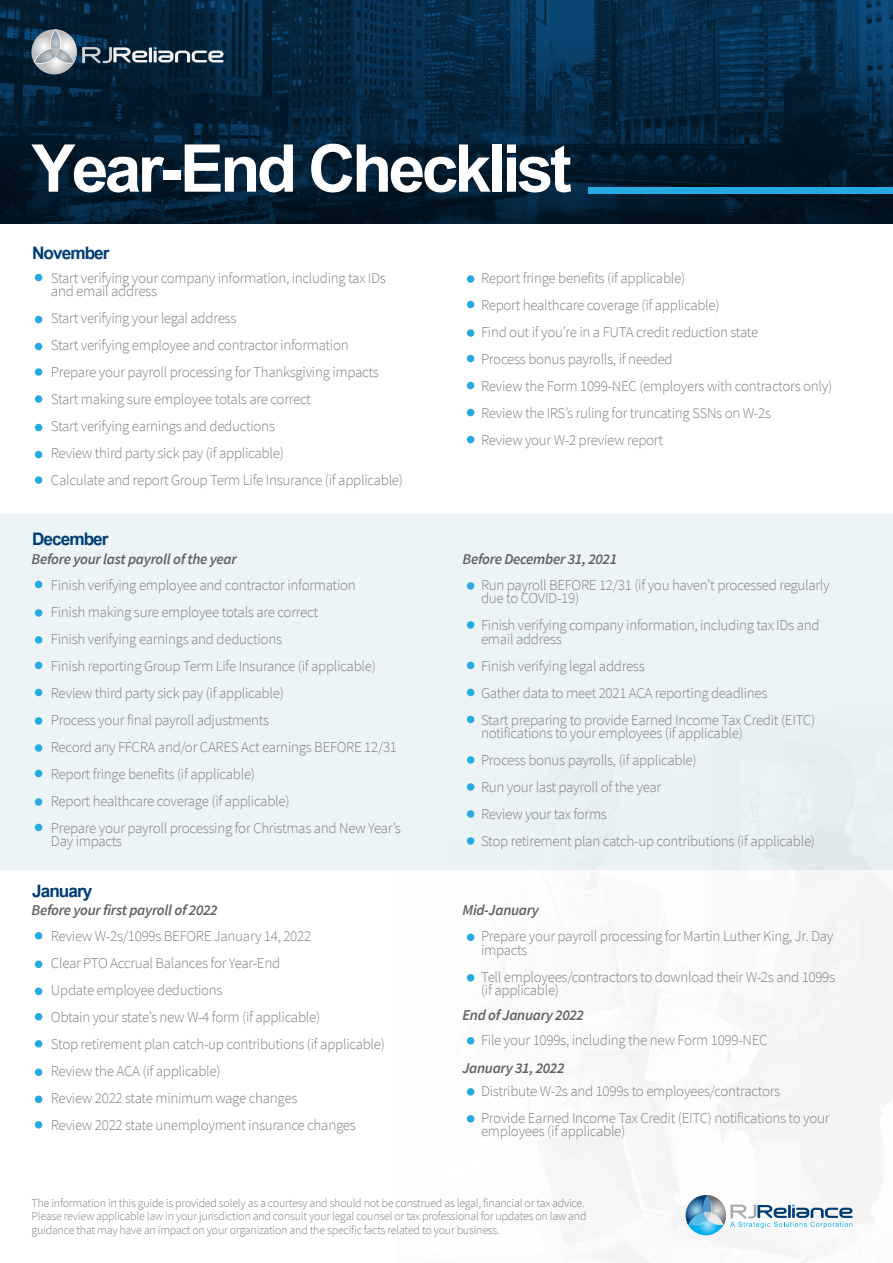
<style>
.page{position:relative;width:893px;height:1263px;background:#fff}
.page>*{position:absolute;margin:0;border:0;box-sizing:border-box;transform-origin:0 0}
.t1{font:700 92.1px "Utsaah";letter-spacing:-.04em;color:#fff}
.t2{font:700 24px "Utsaah";letter-spacing:-.04em;color:#003d76}
.t3{font:300 15px/27px "Source Sans Pro";letter-spacing:-.02em;color:#808184}
.t4{font:italic 600 15px "Source Sans Pro";letter-spacing:-.02em;color:#606060}
.t5{font:300 12px/13.5px "Source Sans Pro";letter-spacing:-.02em;color:#808184}
</style>
<div class="page">
<div style="left:396px;top:613px;width:497px;height:650px;background:#f7f7f7"></div>
<div style="left:396px;top:623px;width:185px;height:637px;background:#fdfdfd"></div>
<svg style="left:686px;top:1195px;width:166px;height:40px"></svg>
<img style="left:0;top:0;width:893px;height:31px">
<svg style="left:0;top:31px;width:893px;height:192px;background:#042238"></svg>
<div style="left:0;top:515px;width:893px;height:355px;background:#ecf4f7"></div>
<div style="left:588px;top:187px;width:305px;height:6px;background:#26aae1"></div>
<hr style="left:149px;top:47px;width:3px;height:15px;background:#f1f1f1">
<svg style="left:154px;top:47px;width:70px;height:15px"></svg>
<svg style="left:31px;top:29px;width:116px;height:45px;background:#536775"></svg>
<div style="left:35px;top:274px;width:7px;height:7px;background:#26aae1;border-radius:50%"></div>
<div style="left:35px;top:316px;width:7px;height:7px;background:#26aae1;border-radius:50%"></div>
<div style="left:35px;top:343px;width:7px;height:7px;background:#26aae1;border-radius:50%"></div>
<div style="left:35px;top:368px;width:7px;height:8px;background:#26aae1;border-radius:50%"></div>
<div style="left:35px;top:424px;width:7px;height:7px;background:#26aae1;border-radius:50%"></div>
<div style="left:35px;top:451px;width:7px;height:7px;background:#26aae1;border-radius:50%"></div>
<div style="left:35px;top:476px;width:7px;height:8px;background:#26aae1;border-radius:50%"></div>
<div style="left:35px;top:395px;width:7px;height:8px;background:#26aae1;border-radius:50%"></div>
<div style="left:467px;top:275px;width:7px;height:8px;background:#26aae1;border-radius:50%"></div>
<div style="left:467px;top:301px;width:7px;height:7px;background:#26aae1;border-radius:50%"></div>
<div style="left:467px;top:329px;width:7px;height:8px;background:#26aae1;border-radius:50%"></div>
<div style="left:467px;top:355px;width:7px;height:7px;background:#26aae1;border-radius:50%"></div>
<div style="left:467px;top:382px;width:7px;height:7px;background:#26aae1;border-radius:50%"></div>
<div style="left:467px;top:409px;width:7px;height:7px;background:#26aae1;border-radius:50%"></div>
<div style="left:467px;top:436px;width:7px;height:7px;background:#26aae1;border-radius:50%"></div>
<div style="left:35px;top:581px;width:7px;height:7px;background:#26aae1;border-radius:50%"></div>
<div style="left:35px;top:609px;width:7px;height:8px;background:#26aae1;border-radius:50%"></div>
<div style="left:35px;top:636px;width:7px;height:8px;background:#26aae1;border-radius:50%"></div>
<div style="left:35px;top:662px;width:7px;height:7px;background:#26aae1;border-radius:50%"></div>
<div style="left:35px;top:717px;width:7px;height:8px;background:#26aae1;border-radius:50%"></div>
<div style="left:35px;top:744px;width:7px;height:8px;background:#26aae1;border-radius:50%"></div>
<div style="left:35px;top:770px;width:7px;height:7px;background:#26aae1;border-radius:50%"></div>
<div style="left:35px;top:798px;width:7px;height:8px;background:#26aae1;border-radius:50%"></div>
<div style="left:35px;top:824px;width:7px;height:7px;background:#26aae1;border-radius:50%"></div>
<div style="left:35px;top:689px;width:7px;height:7px;background:#26aae1;border-radius:50%"></div>
<div style="left:467px;top:582px;width:7px;height:8px;background:#26aae1;border-radius:50%"></div>
<div style="left:467px;top:621px;width:7px;height:8px;background:#26aae1;border-radius:50%"></div>
<div style="left:467px;top:662px;width:7px;height:7px;background:#26aae1;border-radius:50%"></div>
<div style="left:467px;top:689px;width:7px;height:7px;background:#26aae1;border-radius:50%"></div>
<div style="left:467px;top:716px;width:7px;height:7px;background:#26aae1;border-radius:50%"></div>
<div style="left:467px;top:756px;width:7px;height:8px;background:#26aae1;border-radius:50%"></div>
<div style="left:467px;top:783px;width:7px;height:8px;background:#26aae1;border-radius:50%"></div>
<div style="left:467px;top:810px;width:7px;height:8px;background:#26aae1;border-radius:50%"></div>
<div style="left:467px;top:837px;width:7px;height:8px;background:#26aae1;border-radius:50%"></div>
<div style="left:35px;top:932px;width:7px;height:7px;background:#26aae1;border-radius:50%"></div>
<div style="left:35px;top:960px;width:7px;height:8px;background:#26aae1;border-radius:50%"></div>
<div style="left:35px;top:987px;width:7px;height:8px;background:#26aae1;border-radius:50%"></div>
<div style="left:35px;top:1013px;width:7px;height:7px;background:#26aae1;border-radius:50%"></div>
<div style="left:35px;top:1068px;width:7px;height:8px;background:#26aae1;border-radius:50%"></div>
<div style="left:35px;top:1095px;width:7px;height:8px;background:#26aae1;border-radius:50%"></div>
<div style="left:35px;top:1121px;width:7px;height:7px;background:#26aae1;border-radius:50%"></div>
<div style="left:35px;top:1040px;width:7px;height:7px;background:#26aae1;border-radius:50%"></div>
<div style="left:467px;top:933px;width:7px;height:8px;background:#26aae1;border-radius:50%"></div>
<div style="left:467px;top:974px;width:7px;height:7px;background:#26aae1;border-radius:50%"></div>
<div style="left:467px;top:1037px;width:7px;height:7px;background:#26aae1;border-radius:50%"></div>
<div style="left:467px;top:1088px;width:7px;height:7px;background:#26aae1;border-radius:50%"></div>
<div style="left:467px;top:1115px;width:7px;height:7px;background:#26aae1;border-radius:50%"></div>
<h1 class="t1" style="left:31px;top:118px;width:542px">Year-End Checklist</h1>
<h2 class="t2" style="left:32px;top:240px;width:79px">November</h2>
<p class="t3" style="left:51px;top:271px;width:337px;line-height:13.5px">Start verifying your company information, including tax IDs and email address</p>
<p class="t3" style="left:51px;top:305px;width:354px">Start verifying your legal address<br>Start verifying employee and contractor information<br>Prepare your payroll processing for Thanksgiving impacts Start making sure employee totals are correct<br>Start verifying earnings and deductions<br>Review third party sick pay (if applicable)<br>Calculate and report Group Term Life Insurance (if applicable)</p>
<p class="t3" style="left:481px;top:264px;width:353px">Report fringe benefits (if applicable)<br>Report healthcare coverage (if applicable)<br>Find out if you’re in a FUTA credit reduction state<br>Process bonus payrolls, if needed<br>Review the Form 1099-NEC (employers with contractors only)<br>Review the IRS’s ruling for truncating SSNs on W-2s<br>Review your W-2 preview report</p>
<h2 class="t2" style="left:32px;top:526px;width:78px">December</h2>
<p class="t4" style="left:31px;top:549px;width:207px">Before your last payroll of the year</p>
<p class="t4" style="left:462px;top:549px;width:156px">Before December 31, 2021</p>
<p class="t3" style="left:51px;top:571px;width:352px">Finish verifying employee and contractor information<br>Finish making sure employee totals are correct<br>Finish verifying earnings and deductions<br>Finish reporting Group Term Life Insurance (if applicable)<br>Review third party sick pay (if applicable)<br>Process your final payroll adjustments<br>Record any FFCRA and/or CARES Act earnings BEFORE 12/31<br>Report fringe benefits (if applicable)<br>Report healthcare coverage (if applicable)<br>Prepare your payroll processing for Christmas and New Year’s</p>
<p class="t3" style="left:51px;top:828px;width:73px">Day impacts</p>
<p class="t3" style="left:481px;top:578px;width:350px;line-height:13.5px">Run payroll BEFORE 12/31 (if you haven’t processed regularly due to COVID-19)</p>
<p class="t3" style="left:481px;top:618px;width:340px;line-height:13.5px">Finish verifying company information, including tax IDs and email address</p>
<p class="t3" style="left:481px;top:652px;width:336px">Finish verifying legal address<br>Gather data to meet 2021 ACA reporting deadlines<br>Start preparing to provide Earned Income Tax Credit (EITC)</p>
<p class="t3" style="left:481px;top:720px;width:336px">notifications to your employees (if applicable)<br>Process bonus payrolls, (if applicable)<br>Run your last payroll of the year<br>Review your tax forms<br>Stop retirement plan catch-up contributions (if applicable)</p>
<h2 class="t2" style="left:32px;top:877px;width:62px">January</h2>
<p class="t4" style="left:31px;top:900px;width:188px">Before your first payroll of 2022</p>
<p class="t4" style="left:462px;top:900px;width:78px">Mid-January</p>
<p class="t3" style="left:51px;top:923px;width:336px">Review W-2s/1099s BEFORE January 14, 2022<br>Clear PTO Accrual Balances for Year-End<br>Update employee deductions<br>Obtain your state’s new W-4 form (if applicable)<br>Stop retirement plan catch-up contributions (if applicable)<br>Review the ACA (if applicable)<br>Review 2022 state minimum wage changes<br>Review 2022 state unemployment insurance changes</p>
<p class="t3" style="left:481px;top:929px;width:354px;line-height:13.5px">Prepare your payroll processing for Martin Luther King, Jr. Day impacts</p>
<p class="t3" style="left:481px;top:970px;width:356px;line-height:13.5px">Tell employees/contractors to download their W-2s and 1099s (if applicable)</p>
<p class="t4" style="left:462px;top:1005px;width:123px">End of January 2022</p>
<p class="t3" style="left:481px;top:1026px;width:288px">File your 1099s, including the new Form 1099-NEC</p>
<p class="t4" style="left:462px;top:1058px;width:103px">January 31, 2022</p>
<p class="t3" style="left:481px;top:1077px;width:350px">Distribute W-2s and 1099s to employees/contractors<br>Provide Earned Income Tax Credit (EITC) notifications to your</p>
<p class="t3" style="left:481px;top:1117px;width:146px">employees (if applicable)</p>
<p class="t5" style="left:32px;top:1196px;width:557px">The information in this guide is provided solely as a courtesy and should not be construed as legal, financial or tax advice.<br>Please review applicable law in your jurisdiction and consult your legal counsel or tax professional for updates on law and guidance that may have an impact on your organization and the specific facts related to your business.</p>
</div>
